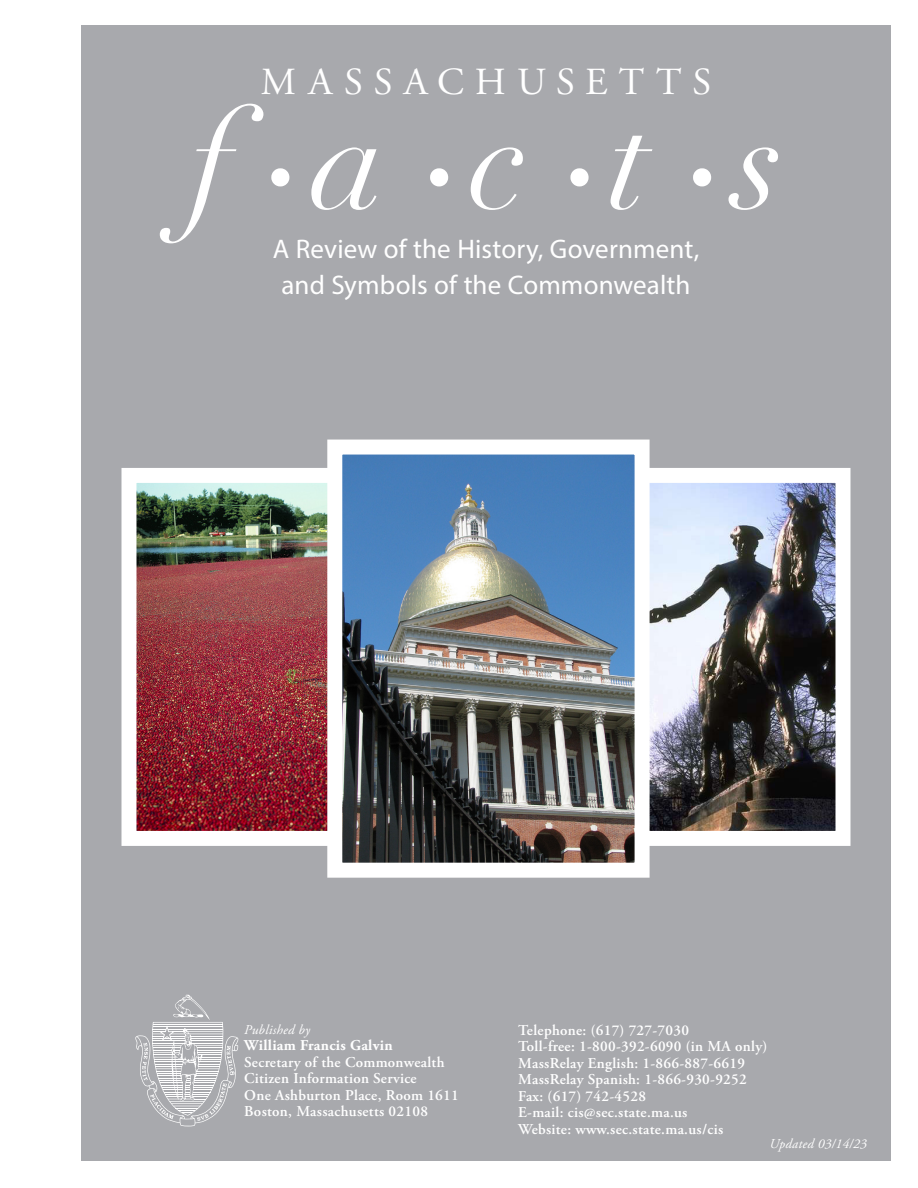
<style>
.page{position:relative;width:918px;height:1188px;background:#fff}
.page>*{position:absolute;margin:0;border:0;box-sizing:border-box;transform-origin:0 0}
.t1{font:italic 137.7px "Didot";color:#fff}
.t2{font:italic 51px "Didot";color:#fff}
.t3{font:38.25px "Adobe Garamond Pro";letter-spacing:.28em;color:#fff}
.t4{font:27px/36px "Myriad Pro";letter-spacing:.005em;color:#fff;text-align:center}
.t5{font:600 15px "Adobe Garamond Pro";letter-spacing:.02em;color:#fff}
.t6{font:700 15px "Adobe Garamond Pro";letter-spacing:.02em;color:#fff}
.t7{font:italic 13.5px "Adobe Garamond Pro";letter-spacing:.02em;color:#fff}
.s1{font-size:137.7px}
</style>
<div class="page">
<div style="left:81px;top:26px;width:809px;height:1135px;background:#a8a9ad"></div>
<img style="left:138px;top:484px;width:189px;height:346px">
<div style="left:122px;top:468px;width:265px;height:378px;border:15px solid #fff"></div>
<img style="left:650px;top:484px;width:184px;height:346px">
<div style="left:601px;top:468px;width:249px;height:378px;border:15px solid #fff"></div>
<img style="left:343px;top:456px;width:291px;height:406px">
<div style="left:327px;top:440px;width:323px;height:438px;border:15px solid #fff"></div>
<svg style="left:135px;top:995px;width:104px;height:131px"></svg>
<p class="t3" style="left:261px;top:58px;width:452px">MASSACHUSETTS</p>
<p class="t1" style="left:189px;top:76px;width:47px">f</p>
<p class="t2" style="left:268px;top:146px;width:186px">•<span class="s1">a</span> •</p>
<p class="t1" style="left:469px;top:76px;width:58px">c</p>
<p class="t2" style="left:567px;top:146px;width:150px">•<span class="s1">t</span> •</p>
<p class="t1" style="left:735px;top:76px;width:50px">s</p>
<p class="t4" style="left:273px;top:230px;width:428px">A Review of the History, Government, and Symbols of the Commonwealth</p>
<p class="t7" style="left:244px;top:1021px;width:67px">Published by</p>
<p class="t6" style="left:244px;top:1037px;width:150px">William Francis Galvin</p>
<p class="t5" style="left:244px;top:1053px;width:202px">Secretary of the Commonwealth</p>
<p class="t5" style="left:244px;top:1070px;width:174px">Citizen Information Service</p>
<p class="t5" style="left:244px;top:1086px;width:216px">One Ashburton Place, Room 1611</p>
<p class="t5" style="left:244px;top:1103px;width:185px">Boston, Massachusetts 02108</p>
<p class="t5" style="left:518px;top:1022px;width:172px">Telephone: (617) 727-7030</p>
<p class="t5" style="left:518px;top:1038px;width:251px">Toll-free: 1-800-392-6090 (in MA only)</p>
<p class="t5" style="left:518px;top:1055px;width:228px">MassRelay English: 1-866-887-6619</p>
<p class="t5" style="left:518px;top:1071px;width:230px">MassRelay Spanish: 1-866-930-9252</p>
<p class="t5" style="left:518px;top:1088px;width:129px">Fax: (617) 742-4528</p>
<p class="t5" style="left:518px;top:1104px;width:171px">E-mail: cis@sec.state.ma.us</p>
<p class="t5" style="left:518px;top:1121px;width:207px">Website: www.sec.state.ma.us/cis</p>
<p class="t7" style="left:770px;top:1135px;width:99px">Updated 03/14/23</p>
</div>
